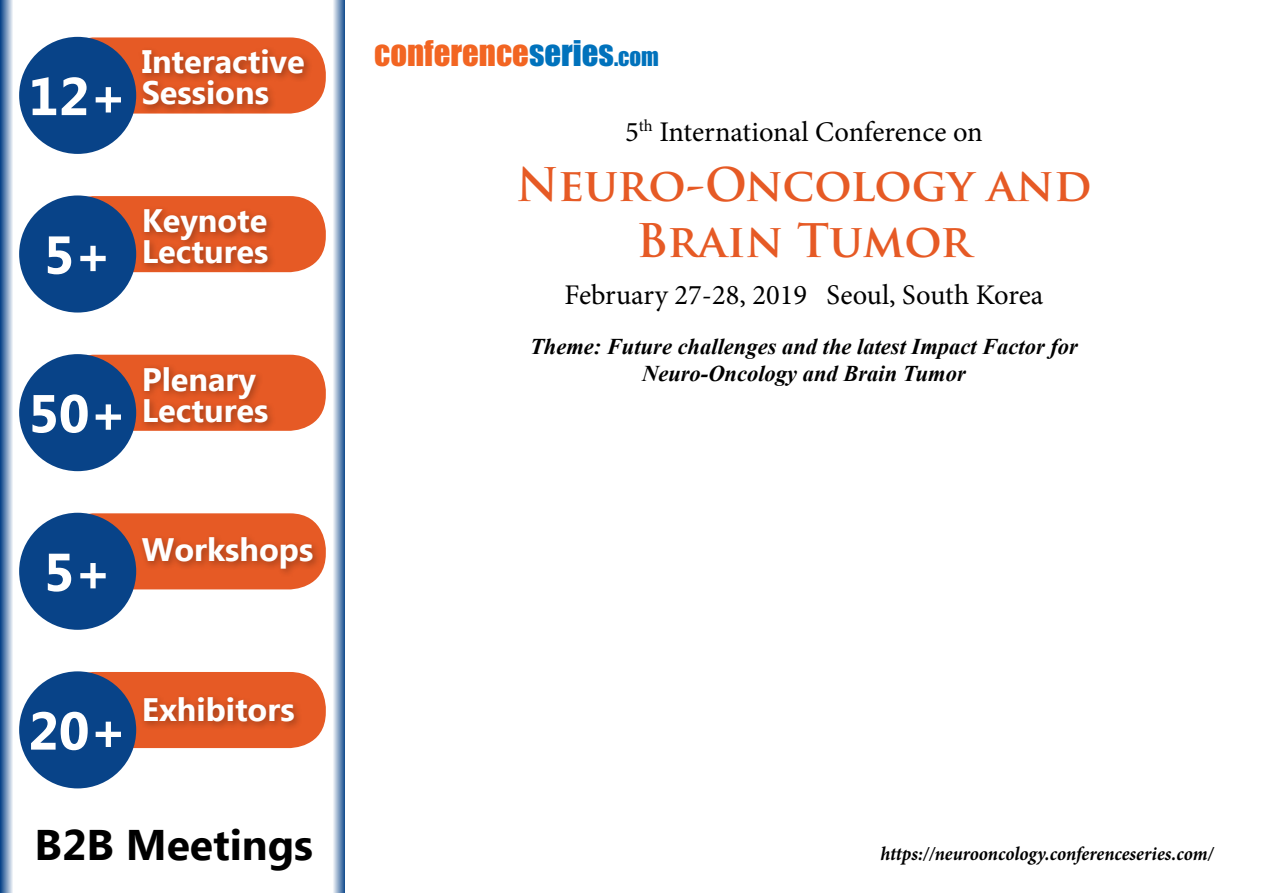
<style>
.page{position:relative;width:1263px;height:893px;background:#fff}
.page>*{position:absolute;margin:0;border:0;box-sizing:border-box;transform-origin:0 0}
.t1{font:700 53.25px "Ebrima";color:#fff}
.t2{font:700 45.15px/56.1px "Trajan Pro";letter-spacing:-.005em;color:#e65a25;text-align:center}
.t3{font:700 42.75px "Ebrima";color:#000}
.t4{font:32.7px "Impact";color:#f26522}
.t5{font:700 32.4px/30.9px "Ebrima";color:#fff}
.t6{font:28.5px "Minion Pro";color:#000}
.t7{font:italic 700 22.5px/27px "Times New Roman";color:#000;text-align:center}
.t8{font:italic 700 19.5px "Minion Pro";letter-spacing:-.005em;color:#000;scale:.95 1}
.s1{color:#0072bc}
.s2{font-size:22.95px;color:#0072bc}
</style>
<div class="page">
<div style="left:58px;top:37px;width:268px;height:77px;background:#e65a25;border-radius:36px"></div>
<div style="left:19px;top:37px;width:117px;height:117px;background:#084388;border-radius:50%"></div>
<div style="left:138px;top:45px;width:176px;height:70px;background:#000;opacity:.3"></div>
<div style="left:58px;top:196px;width:268px;height:76px;background:#e65a25;border-radius:36px"></div>
<div style="left:19px;top:195px;width:117px;height:118px;background:#084388;border-radius:50%"></div>
<div style="left:140px;top:205px;width:137px;height:68px;background:#000;opacity:.3"></div>
<div style="left:58px;top:355px;width:268px;height:76px;background:#e65a25;border-radius:36px"></div>
<div style="left:19px;top:354px;width:117px;height:117px;background:#084388;border-radius:50%"></div>
<div style="left:140px;top:362px;width:137px;height:70px;background:#000;opacity:.3"></div>
<div style="left:58px;top:513px;width:268px;height:76px;background:#e65a25;border-radius:36px"></div>
<div style="left:19px;top:513px;width:117px;height:117px;background:#084388;border-radius:50%"></div>
<div style="left:138px;top:533px;width:184px;height:45px;background:#000;opacity:.3"></div>
<div style="left:58px;top:672px;width:268px;height:76px;background:#e65a25;border-radius:36px"></div>
<div style="left:19px;top:671px;width:117px;height:117px;background:#084388;border-radius:50%"></div>
<div style="left:140px;top:693px;width:164px;height:38px;background:#000;opacity:.3"></div>
<svg style="left:0;top:0;width:13px;height:893px;background:#7a99be"></svg>
<svg style="left:333px;top:0;width:12px;height:893px;background:#8da8c8"></svg>
<h1 class="t1" style="left:28px;top:57px;width:100px">12+</h1>
<h3 class="t5" style="left:142px;top:48px;width:165px">Interactive<br>Sessions</h3>
<h1 class="t1" style="left:44px;top:215px;width:70px">5+</h1>
<h3 class="t5" style="left:142px;top:207px;width:128px">Keynote<br>Lectures</h3>
<h1 class="t1" style="left:28px;top:374px;width:100px">50+</h1>
<h3 class="t5" style="left:142px;top:365px;width:128px">Plenary<br>Lectures</h3>
<h1 class="t1" style="left:44px;top:532px;width:70px">5+</h1>
<h3 class="t5" style="left:142px;top:536px;width:173px">Workshops</h3>
<h1 class="t1" style="left:28px;top:691px;width:100px">20+</h1>
<h3 class="t5" style="left:142px;top:696px;width:154px">Exhibitors</h3>
<h3 class="t3" style="left:35px;top:813px;width:280px">B2B Meetings</h3>
<h3 class="t4" style="left:374px;top:28px;width:286px">CONFERENCE<span class="s1">SERIES</span><span class="s2">.COM</span></h3>
<p class="t6" style="left:625px;top:112px;width:359px">5<sup>th</sup> International Conference on</p>
<h2 class="t2" style="left:516px;top:157px;width:577px">Neuro-Oncology and<br>Brain Tumor</h2>
<p class="t6" style="left:564px;top:276px;width:480px">February 27-28, 2019 Seoul, South Korea</p>
<p class="t7" style="left:530px;top:332px;width:549px">Theme: Future challenges and the latest Impact Factor for<br>Neuro-Oncology and Brain Tumor</p>
<p class="t8" style="left:880px;top:839px;width:352px">https://neurooncology.conferenceseries.com/</p>
</div>
